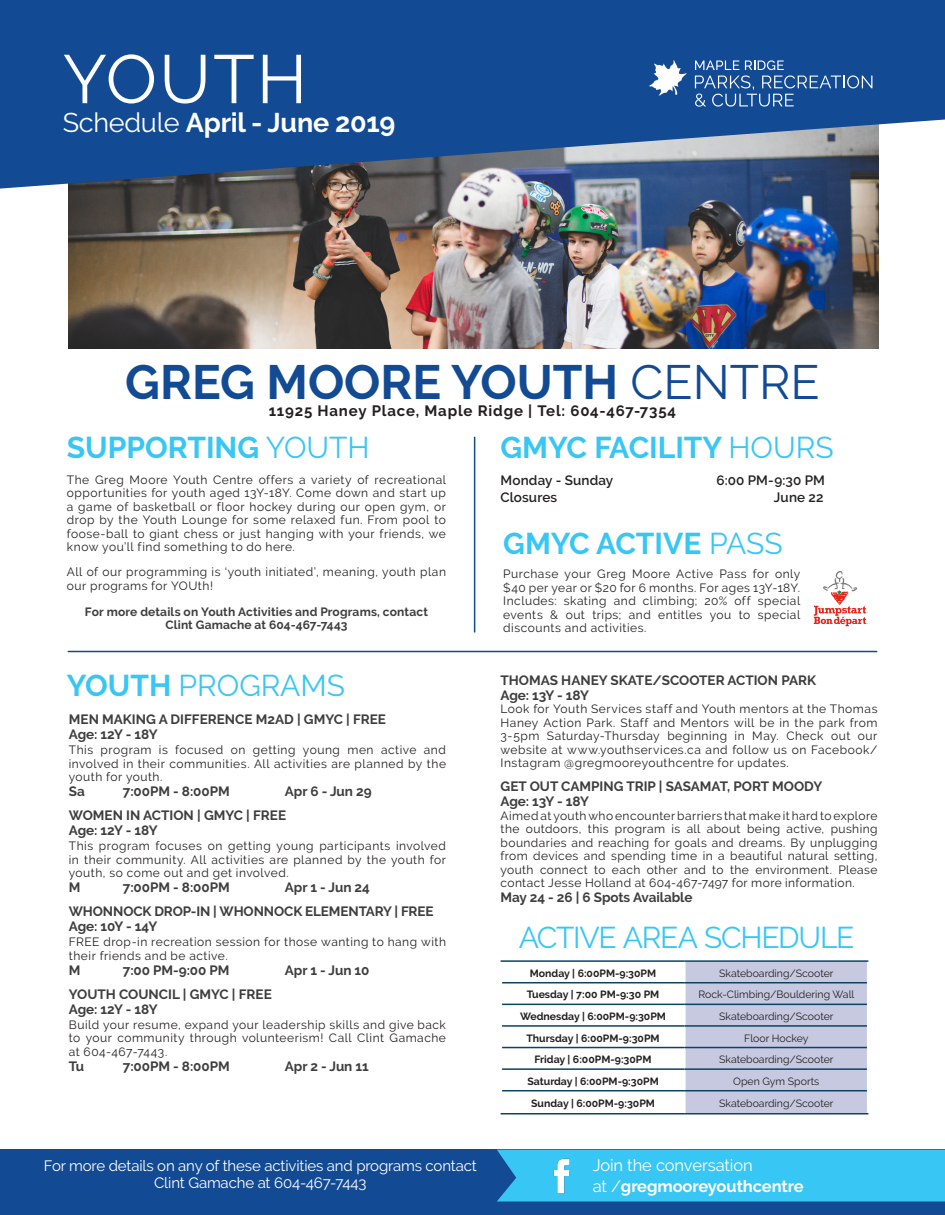
<style>
.page{position:relative;width:945px;height:1215px;background:#fff}
.page>*{position:absolute;margin:0;border:0;box-sizing:border-box;transform-origin:0 0}
.t1{font:68.25px "Raleway";letter-spacing:.03em;color:#fff}
.t2{font:700 48px "Raleway";color:#124a94}
.t3{font:700 30px "Raleway";color:#38c6f4}
.t4{font:30px "Raleway";letter-spacing:-.035em;color:#38c6f4}
.t5{font:30px "Raleway";color:#38c6f4}
.t6{font:700 27px "Raleway";letter-spacing:-.01em;color:#fff}
.Program_Name{font:700 16.5px "Raleway";letter-spacing:-.005em;color:#fff}
.Program_Name-2{font:16.5px "Raleway";letter-spacing:-.005em;color:#fff}
.t7{font:15px/17.2px "Raleway";letter-spacing:-.01em;color:#fff;text-align:center}
.t8{font:700 15px "Raleway";letter-spacing:.055em;color:#231f20}
.General_Info{font:700 13.5px "Raleway";letter-spacing:-.005em;color:#3e3e3f}
.t9{font:600 13.5px "Raleway";letter-spacing:.01em;color:#231f20}
.t10{font:12px/13.5px "Raleway";letter-spacing:.045em;color:#231f20;text-align:justify}
.t11{font:700 12px "Raleway";letter-spacing:.01em;color:#3e3e3f}
.t12{font:700 10.5px "Raleway";color:#231f20}
.t13{font:10.5px "Raleway";color:#231f20}
.s1{font-weight:400}
.s2{font-weight:700}
</style>
<div class="page">
<img style="left:69px;top:189px;width:810px;height:160px">
<div style="left:0;top:1150px;width:944px;height:65px;background:#124a94"></div>
<svg style="left:0;top:0;width:945px;height:189px;background:#275694"></svg>
<svg style="left:695px;top:60px;width:177px;height:47px;background:#3262a2"></svg>
<svg style="left:649px;top:60px;width:38px;height:35px"></svg>
<svg style="left:814px;top:571px;width:54px;height:55px"></svg>
<hr style="left:474px;top:437px;width:1px;height:195px;background:#124a94">
<svg style="left:497px;top:1150px;width:448px;height:52px;background:#34baeb"></svg>
<div style="left:593px;top:1155px;width:316px;height:42px;background:#38c6f4"></div>
<img style="left:537px;top:1152px;width:49px;height:48px">
<hr style="left:501px;top:960px;width:184px;height:2px;background:#0a4364">
<hr style="left:685px;top:960px;width:183px;height:2px;background:#0a4364">
<svg style="left:501px;top:961px;width:367px;height:153px"></svg>
<hr style="left:685px;top:1025px;width:182px;height:2px;background:#0a4364">
<hr style="left:685px;top:1047px;width:182px;height:1px;background:#0a4364">
<hr style="left:685px;top:1068px;width:182px;height:2px;background:#0a4364">
<hr style="left:685px;top:1090px;width:182px;height:1px;background:#0a4364">
<hr style="left:68px;top:651px;width:809px;height:1px;background:#124a94">
<p class="t1" style="left:63px;top:40px;width:246px">YOUTH</p>
<p class="t6" style="left:63px;top:107px;width:334px"><span class="s1">Schedule</span> April - June 2019</p>
<p class="t2" style="left:125px;top:355px;width:696px">GREG MOORE YOUTH <span class="s1">CENTRE</span></p>
<p class="t8" style="left:269px;top:402px;width:409px">11925 Haney Place, Maple Ridge | Tel: 604-467-7354</p>
<p class="t3" style="left:67px;top:431px;width:304px">SUPPORTING <span class="s1">YOUTH</span></p>
<p class="t10" style="left:67px;top:473px;width:381px">The Greg Moore Youth Centre offers a variety of recreational opportunities for youth aged 13Y-18Y. Come down and start up a game of basketball or floor hockey during our open gym, or drop by the Youth Lounge for some relaxed fun. From pool to foose-ball to giant chess or just hanging with your friends, we know you’ll find something to do here.</p>
<p class="t10" style="left:67px;top:565px;width:381px">All of our programming is ‘youth initiated’, meaning, youth plan our programs for YOUth!</p>
<p class="t3" style="left:501px;top:431px;width:335px">GMYC FACILITY <span class="s1">HOURS</span></p>
<p class="t9" style="left:501px;top:473px;width:114px">Monday - Sunday</p>
<p class="t9" style="left:717px;top:473px;width:110px">6:00 PM-9:30 PM</p>
<p class="t9" style="left:501px;top:489px;width:58px">Closures</p>
<p class="t9" style="left:774px;top:489px;width:51px">June 22</p>
<p class="t3" style="left:503px;top:527px;width:281px">GMYC ACTIVE <span class="s1">PASS</span></p>
<p class="t10" style="left:503px;top:567px;width:299px">Purchase your Greg Moore Active Pass for only $40 per year or $20 for 6 months. For ages 13Y-18Y.<br>Includes: skating and climbing; 20% off special events &amp; out trips; and entitles you to special discounts and activities.</p>
<p class="t11" style="left:85px;top:604px;width:345px">For more details on Youth Activities and Programs, contact</p>
<p class="t11" style="left:165px;top:618px;width:183px">Clint Gamache at 604-467-7443</p>
<p class="t5" style="left:67px;top:668px;width:279px"><span class="s2">YOUTH</span> PROGRAMS</p>
<p class="General_Info" style="left:69px;top:712px;width:319px">MEN MAKING A DIFFERENCE M2AD | GMYC | FREE</p>
<p class="General_Info" style="left:69px;top:727px;width:90px">Age: 12Y - 18Y</p>
<p class="t10" style="left:69px;top:743px;width:379px">This program is focused on getting young men active and involved in their communities. All activities are planned by the youth for youth.</p>
<p class="General_Info" style="left:69px;top:784px;width:17px">Sa</p>
<p class="General_Info" style="left:123px;top:784px;width:108px">7:00PM - 8:00PM</p>
<p class="General_Info" style="left:285px;top:784px;width:88px">Apr 6 - Jun 29</p>
<p class="General_Info" style="left:69px;top:808px;width:219px">WOMEN IN ACTION | GMYC | FREE</p>
<p class="General_Info" style="left:69px;top:823px;width:90px">Age: 12Y - 18Y</p>
<p class="t10" style="left:69px;top:839px;width:379px">This program focuses on getting young participants involved in their community. All activities are planned by the youth for youth, so come out and get involved.</p>
<p class="General_Info" style="left:69px;top:880px;width:13px">M</p>
<p class="General_Info" style="left:123px;top:880px;width:108px">7:00PM - 8:00PM</p>
<p class="General_Info" style="left:285px;top:880px;width:87px">Apr 1 - Jun 24</p>
<p class="General_Info" style="left:69px;top:904px;width:366px">WHONNOCK DROP-IN | WHONNOCK ELEMENTARY | FREE</p>
<p class="General_Info" style="left:69px;top:919px;width:90px">Age: 10Y - 14Y</p>
<p class="t10" style="left:69px;top:935px;width:379px">FREE drop-in recreation session for those wanting to hang with their friends and be active.</p>
<p class="General_Info" style="left:69px;top:962px;width:13px">M</p>
<p class="General_Info" style="left:123px;top:962px;width:108px">7:00 PM-9:00 PM</p>
<p class="General_Info" style="left:285px;top:962px;width:86px">Apr 1 - Jun 10</p>
<p class="General_Info" style="left:69px;top:986px;width:204px">YOUTH COUNCIL | GMYC | FREE</p>
<p class="General_Info" style="left:69px;top:1001px;width:90px">Age: 12Y - 18Y</p>
<p class="t10" style="left:69px;top:1018px;width:379px">Build your resume, expand your leadership skills and give back to your community through volunteerism! Call Clint Gamache at 604-467-7443.</p>
<p class="General_Info" style="left:69px;top:1058px;width:17px">Tu</p>
<p class="General_Info" style="left:123px;top:1058px;width:108px">7:00PM - 8:00PM</p>
<p class="General_Info" style="left:285px;top:1058px;width:85px">Apr 2 - Jun 11</p>
<p class="t7" style="left:44px;top:1157px;width:435px">For more details on any of these activities and programs contact<br>Clint Gamache at 604-467-7443</p>
<p class="General_Info" style="left:501px;top:672px;width:317px">THOMAS HANEY SKATE/SCOOTER ACTION PARK</p>
<p class="General_Info" style="left:501px;top:687px;width:90px">Age: 13Y - 18Y</p>
<p class="t10" style="left:501px;top:702px;width:378px">Look for Youth Services staff and Youth mentors at the Thomas Haney Action Park. Staff and Mentors will be in the park from 3-5pm Saturday-Thursday beginning in May. Check out our website at www.youthservices.ca and follow us on Facebook/ Instagram @gregmooreyouthcentre for updates.</p>
<p class="General_Info" style="left:501px;top:779px;width:323px">GET OUT CAMPING TRIP | SASAMAT, PORT MOODY</p>
<p class="General_Info" style="left:501px;top:794px;width:90px">Age: 13Y - 18Y</p>
<p class="t10" style="left:501px;top:809px;width:378px">Aimed at youth who encounter barriers that make it hard to explore the outdoors, this program is all about being active, pushing boundaries and reaching for goals and dreams. By unplugging from devices and spending time in a beautiful natural setting, youth connect to each other and to the environment. Please contact Jesse Holland at 604-467-7497 for more information.</p>
<p class="General_Info" style="left:501px;top:890px;width:193px">May 24 - 26 | 6 Spots Available</p>
<p class="t4" style="left:519px;top:920px;width:337px">ACTIVE AREA SCHEDULE</p>
<p class="t12" style="left:530px;top:967px;width:128px">Monday | 6:00PM-9:30PM</p>
<p class="t13" style="left:719px;top:967px;width:116px">Skateboarding/Scooter</p>
<p class="t12" style="left:527px;top:989px;width:134px">Tuesday | 7:00 PM-9:30 PM</p>
<p class="t13" style="left:698px;top:989px;width:157px">Rock-Climbing/Bouldering Wall</p>
<p class="t12" style="left:520px;top:1010px;width:147px">Wednesday | 6:00PM-9:30PM</p>
<p class="t13" style="left:719px;top:1010px;width:116px">Skateboarding/Scooter</p>
<p class="t12" style="left:526px;top:1032px;width:135px">Thursday | 6:00PM-9:30PM</p>
<p class="t13" style="left:744px;top:1032px;width:66px">Floor Hockey</p>
<p class="t12" style="left:535px;top:1054px;width:118px">Friday | 6:00PM-9:30PM</p>
<p class="t13" style="left:719px;top:1053px;width:116px">Skateboarding/Scooter</p>
<p class="t12" style="left:527px;top:1075px;width:133px">Saturday | 6:00PM-9:30PM</p>
<p class="t13" style="left:733px;top:1075px;width:88px">Open Gym Sports</p>
<p class="t12" style="left:531px;top:1097px;width:125px">Sunday | 6:00PM-9:30PM</p>
<p class="t13" style="left:719px;top:1097px;width:116px">Skateboarding/Scooter</p>
<p class="Program_Name-2" style="left:593px;top:1155px;width:162px">Join the conversation</p>
<p class="Program_Name" style="left:593px;top:1176px;width:212px"><span class="s1">at /</span>gregmooreyouthcentre</p>
</div>
